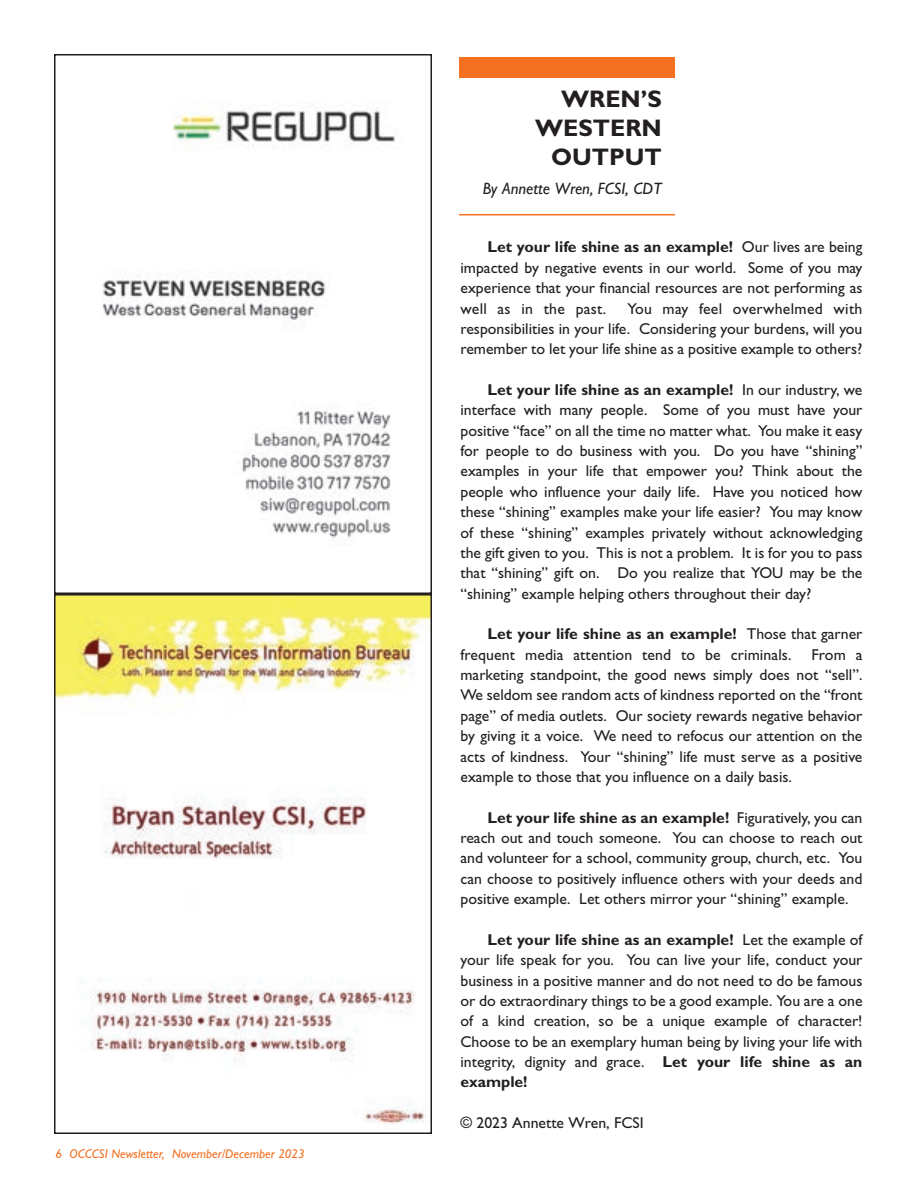
<style>
.page{position:relative;width:918px;height:1188px;background:#fff}
.page>*{position:absolute;margin:0;border:0;box-sizing:border-box;transform-origin:0 0}
.t1{font:700 24px/28.8px "Gill Sans";color:#231f20;text-align:right}
.t2{font:italic 16.5px "Gill Sans";color:#231f20}
.t3{font:15.75px/20.4px "Gill Sans";color:#231f20;text-align:justify}
.t4{font:italic 12.75px "Gill Sans";color:#f37121}
.s1{font-weight:700}
</style>
<div class="page">
<img style="left:102px;top:107px;width:293px;height:433px">
<div style="left:54px;top:54px;width:378px;height:540px;border:2px solid #231f20"></div>
<img style="left:57px;top:597px;width:372px;height:527px">
<div style="left:54px;top:594px;width:378px;height:540px;border:2px solid #231f20"></div>
<div style="left:459px;top:57px;width:216px;height:21px;background:#f37121"></div>
<hr style="left:459px;top:214px;width:216px;height:1px;background:#f37121">
<p class="t4" style="left:56px;top:1146px;width:251px">6 OCCCSI Newsletter, November/December 2023</p>
<h1 class="t1" style="left:535px;top:84px;width:128px">WREN’S<br>WESTERN<br>OUTPUT</h1>
<p class="t2" style="left:483px;top:179px;width:180px">By Annette Wren, FCSI, CDT</p>
<p class="t3" style="left:461px;top:237px;width:404px;text-indent:27px"><span class="s1">Let your life shine as an example!</span> Our lives are being impacted by negative events in our world. Some of you may experience that your financial resources are not performing as well as in the past.</p>
<p class="t3" style="left:461px;top:298px;width:404px;text-indent:167px">You may feel overwhelmed with responsibilities in your life. Considering your burdens, will you remember to let your life shine as a positive example to others?</p>
<p class="t3" style="left:461px;top:379px;width:404px;text-indent:27px"><span class="s1">Let your life shine as an example!</span> In our industry, we interface with many people. Some of you must have your positive “face” on all the time no matter what. You make it easy for people to do business with you. Do you have “shining” examples in your life that empower you? Think about the people who influence your daily life. Have you noticed how these “shining” examples make your life easier? You may know of these “shining” examples privately without acknowledging the gift given to you. This is not a problem. It is for you to pass that “shining” gift on. Do you realize that YOU may be the “shining” example helping others throughout their day?</p>
<p class="t3" style="left:461px;top:624px;width:404px;text-indent:27px"><span class="s1">Let your life shine as an example!</span> Those that garner frequent media attention tend to be criminals.</p>
<p class="t3" style="left:461px;top:644px;width:404px;text-indent:351px">From a marketing standpoint, the good news simply does not “sell”.<br>We seldom see random acts of kindness reported on the “front page” of media outlets. Our society rewards negative behavior by giving it a voice. We need to refocus our attention on the acts of kindness. Your “shining” life must serve as a positive example to those that you influence on a daily basis.</p>
<p class="t3" style="left:461px;top:807px;width:404px;text-indent:27px"><span class="s1">Let your life shine as an example!</span> Figuratively, you can reach out and touch someone. You can choose to reach out and volunteer for a school, community group, church, etc. You can choose to positively influence others with your deeds and positive example. Let others mirror your “shining” example.</p>
<p class="t3" style="left:461px;top:929px;width:404px;text-indent:27px"><span class="s1">Let your life shine as an example!</span> Let the example of your life speak for you. You can live your life, conduct your business in a positive manner and do not need to do be famous or do extraordinary things to be a good example. You are a one of a kind creation, so be a unique example of character!<br>Choose to be an exemplary human being by living your life with integrity, dignity and grace. <span class="s1">Let your life shine as an example!</span></p>
<p class="t3" style="left:461px;top:1112px;width:185px">© 2023 Annette Wren, FCSI</p>
</div>
